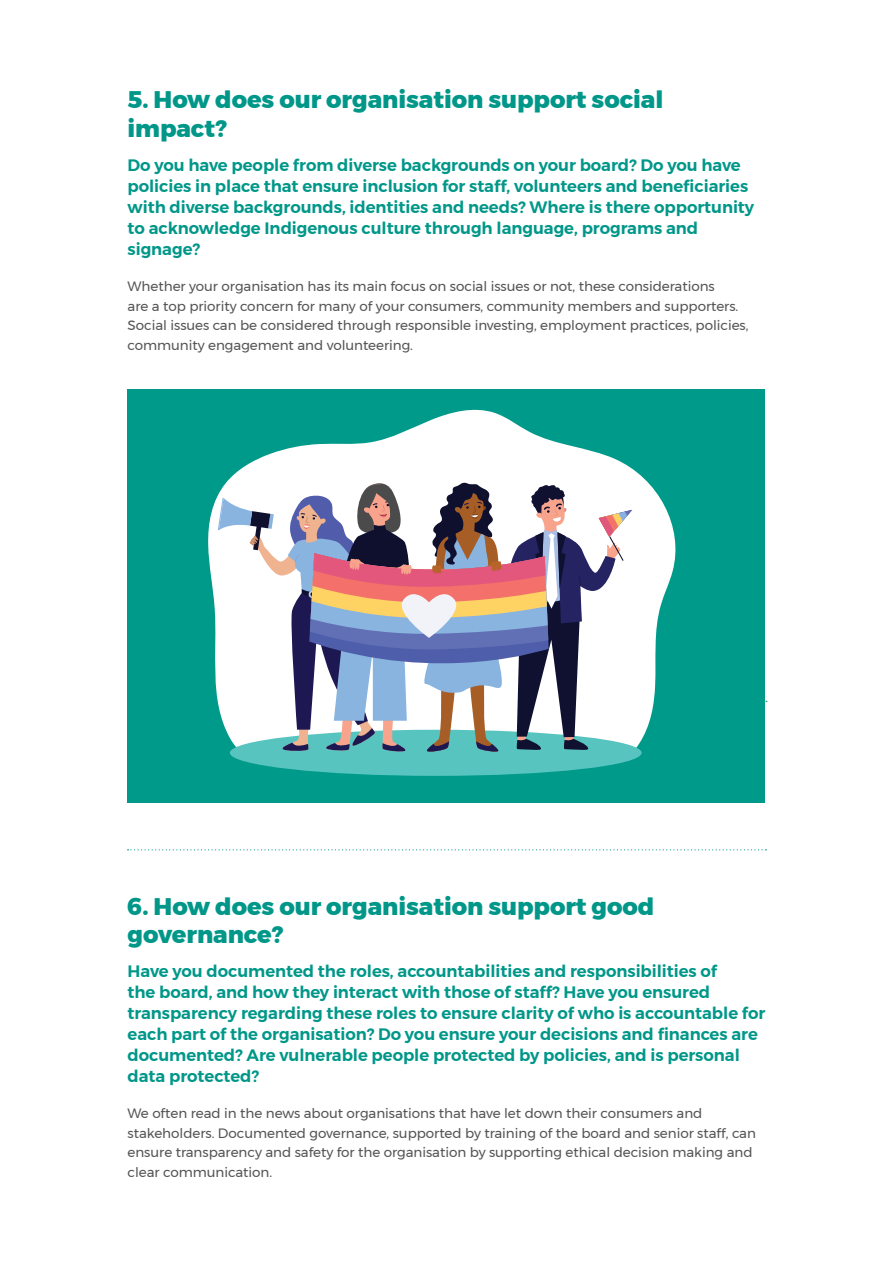
<style>
.page{position:relative;width:893px;height:1263px;background:#fff}
.page>*{position:absolute;margin:0;border:0;box-sizing:border-box;transform-origin:0 0}
.t1{font:800 24px/28.5px "Montserrat";letter-spacing:-.005em;color:#009789}
.t2{font:600 16.5px/21px "Montserrat";letter-spacing:-.005em;color:#009789}
.t3{font:13.5px/19.5px "Montserrat";letter-spacing:-.005em;color:#545456}
</style>
<div class="page">
<div style="left:128px;top:389px;width:637px;height:413px;background:#009a8a"></div>
<svg style="left:229px;top:409px;width:416px;height:367px;fill:#fff"></svg>
<div style="left:230px;top:730px;width:412px;height:46px;background:#57c4c0;border-radius:50%"></div>
<svg style="left:208px;top:479px;width:559px;height:274px"></svg>
<svg style="left:128px;top:849px;width:638px;height:1px"></svg>
<h1 class="t1" style="left:128px;top:86px;width:537px">5. How does our organisation support social impact?</h1>
<p class="t2" style="left:128px;top:154px;width:628px">Do you have people from diverse backgrounds on your board? Do you have policies in place that ensure inclusion for staff, volunteers and beneficiaries with diverse backgrounds, identities and needs? Where is there opportunity to acknowledge Indigenous culture through language, programs and signage?</p>
<p class="t3" style="left:128px;top:276px;width:622px">Whether your organisation has its main focus on social issues or not, these considerations<br>are a top priority concern for many of your consumers, community members and supporters.<br>Social issues can be considered through responsible investing, employment practices, policies, community engagement and volunteering.</p>
<h1 class="t1" style="left:128px;top:892px;width:528px">6. How does our organisation support good governance?</h1>
<p class="t2" style="left:128px;top:960px;width:639px">Have you documented the roles, accountabilities and responsibilities of<br>the board, and how they interact with those of staff? Have you ensured transparency regarding these roles to ensure clarity of who is accountable for each part of the organisation? Do you ensure your decisions and finances are documented? Are vulnerable people protected by policies, and is personal data protected?</p>
<p class="t3" style="left:128px;top:1104px;width:630px">We often read in the news about organisations that have let down their consumers and stakeholders. Documented governance, supported by training of the board and senior staff, can ensure transparency and safety for the organisation by supporting ethical decision making and clear communication.</p>
</div>
